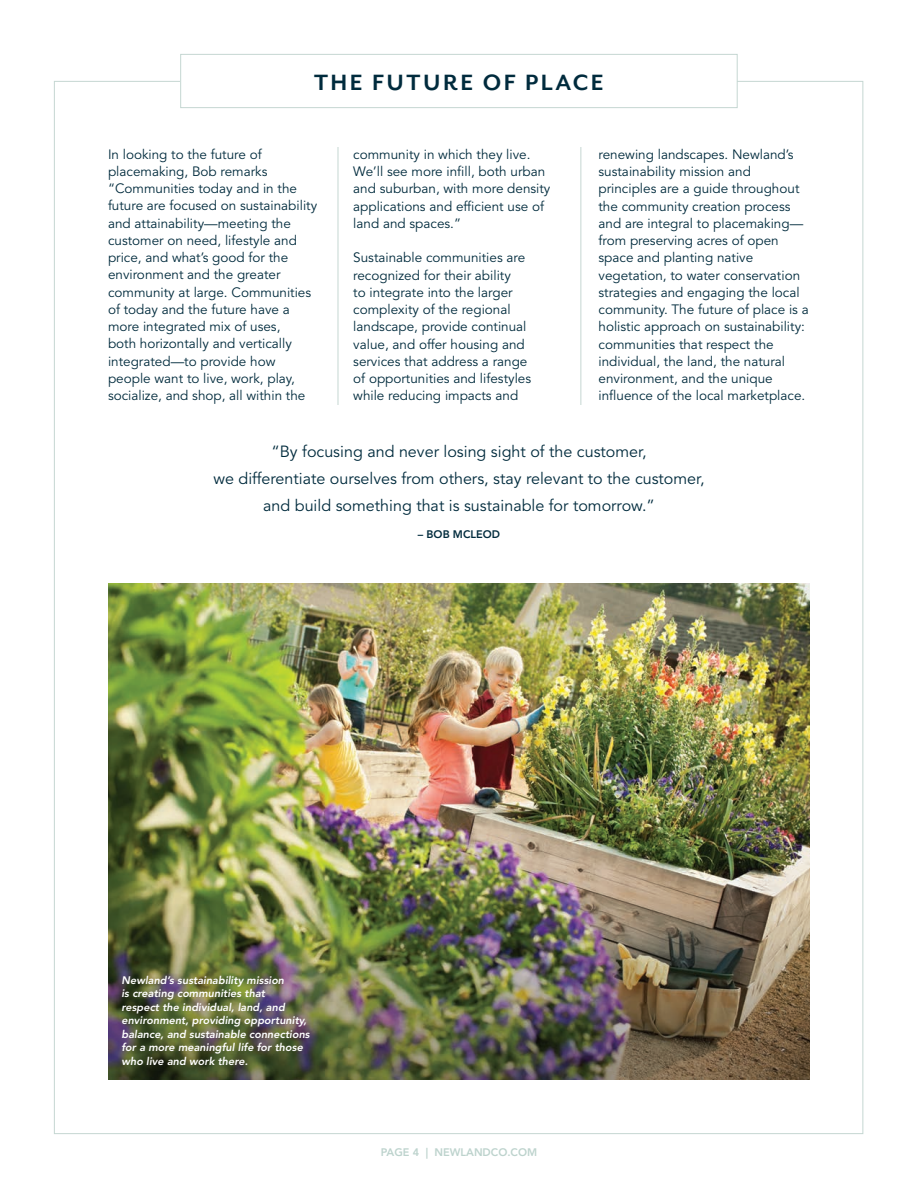
<style>
.page{position:relative;width:918px;height:1188px;background:#fff}
.page>*{position:absolute;margin:0;border:0;box-sizing:border-box;transform-origin:0 0}
.t1{font:700 25.5px "Mr Eaves San OT";letter-spacing:.1em;color:#002b3d}
.t2{font:16.2px/27px "Avenir LT Std";color:#002b3d;text-align:center}
.t3{font:13.5px/17.2px "Avenir LT Std";color:#002b3d}
.t4{font:italic 800 10.8px/13.5px "Avenir LT Std";color:#fff}
.t5{font:800 10.8px "Avenir LT Std";color:#bdd3cd}
.t6{font:800 10.8px "Avenir LT Std";color:#002b3d}
</style>
<div class="page">
<div style="left:180px;top:54px;width:558px;height:54px;border:1px solid #c5d7d2"></div>
<hr style="left:338px;top:147px;width:1px;height:258px;background:#c5d7d2">
<hr style="left:580px;top:147px;width:1px;height:258px;background:#c5d7d2">
<img style="left:108px;top:583px;width:702px;height:497px">
<h1 class="t1" style="left:314px;top:69px;width:291px">THE FUTURE OF PLACE</h1>
<p class="t3" style="left:108px;top:146px;width:211px">In looking to the future of placemaking, Bob remarks “Communities today and in the future are focused on sustainability and attainability—meeting the customer on need, lifestyle and price, and what’s good for the environment and the greater community at large. Communities of today and the future have a more integrated mix of uses,<br>both horizontally and vertically integrated—to provide how people want to live, work, play, socialize, and shop, all within the</p>
<p class="t3" style="left:353px;top:146px;width:199px">community in which they live.<br>We’ll see more infill, both urban and suburban, with more density applications and efficient use of land and spaces.”</p>
<p class="t3" style="left:353px;top:249px;width:179px">Sustainable communities are recognized for their ability<br>to integrate into the larger complexity of the regional landscape, provide continual value, and offer housing and services that address a range of opportunities and lifestyles while reducing impacts and</p>
<p class="t3" style="left:599px;top:146px;width:212px">renewing landscapes. Newland’s sustainability mission and principles are a guide throughout the community creation process and are integral to placemaking— from preserving acres of open space and planting native vegetation, to water conservation strategies and engaging the local community. The future of place is a holistic approach on sustainability: communities that respect the individual, the land, the natural environment, and the unique influence of the local marketplace.</p>
<p class="t2" style="left:213px;top:438px;width:493px">“By focusing and never losing sight of the customer,<br>we differentiate ourselves from others, stay relevant to the customer, and build something that is sustainable for tomorrow.”</p>
<p class="t6" style="left:418px;top:528px;width:84px">– BOB MCLEOD</p>
<p class="t4" style="left:122px;top:974px;width:190px">Newland’s sustainability mission<br>is creating communities that<br>respect the individual, land, and environment, providing opportunity, balance, and sustainable connections for a more meaningful life for those who live and work there.</p>
<p class="t5" style="left:381px;top:1145px;width:158px">PAGE 4 | NEWLANDCO.COM</p>
</div>
